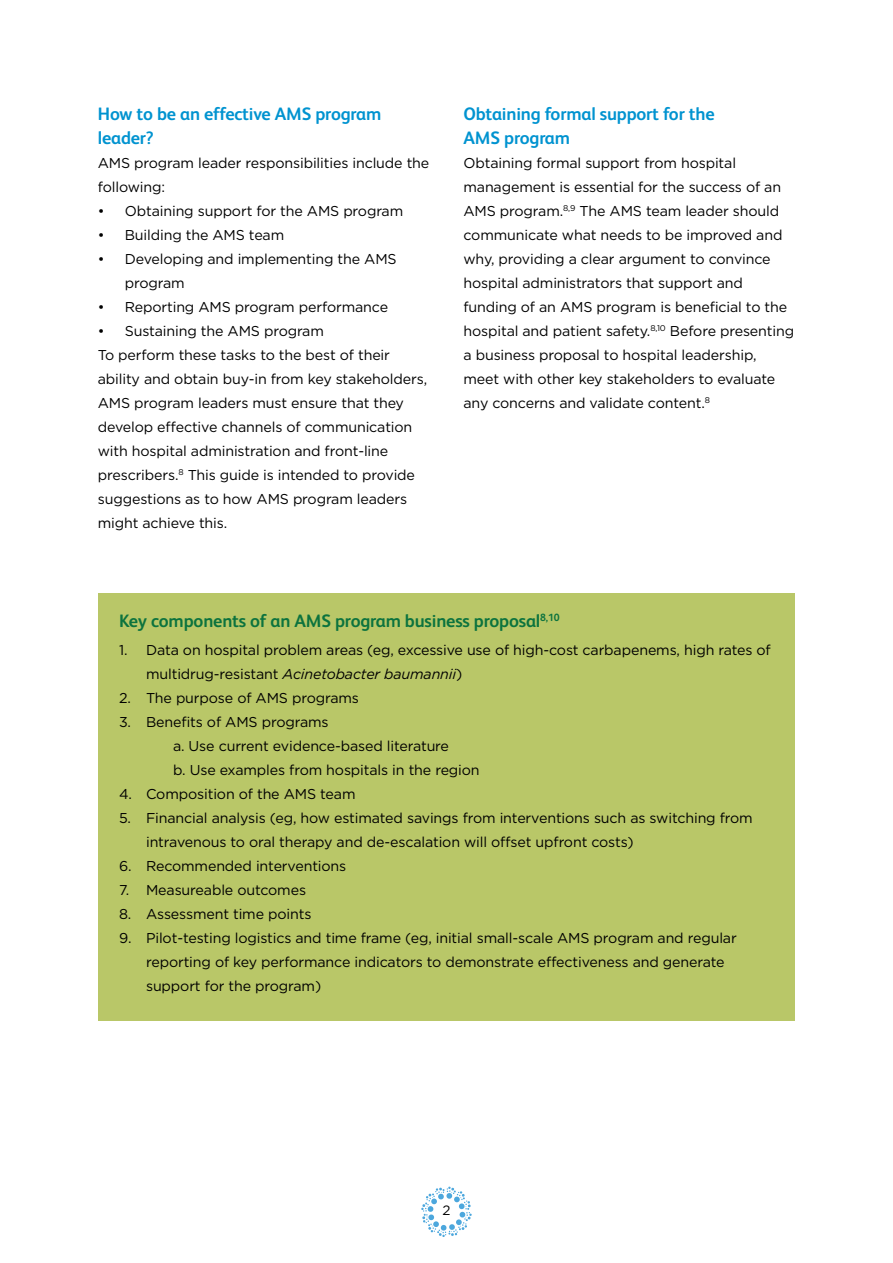
<style>
.page{position:relative;width:893px;height:1263px;background:#fff}
.page>*{position:absolute;margin:0;border:0;box-sizing:border-box;transform-origin:0 0}
.t1{font:700 18px/24px "FS Albert";letter-spacing:-.01em;color:#0093d0}
.t2{font:700 18px "FS Albert";letter-spacing:-.01em;color:#0c733e}
.t3{font:14.25px/24px "Gotham";letter-spacing:-.01em;color:#000}
.t4{font:13.5px "Gotham";color:#000}
.s1{font-style:italic}
</style>
<div class="page">
<svg style="left:421px;top:1186px;width:51px;height:51px"></svg>
<div style="left:98px;top:593px;width:696px;height:427px;background:#b9c768"></div>
<p class="t1" style="left:98px;top:101px;width:285px">How to be an effective AMS program leader?</p>
<p class="t3" style="left:98px;top:151px;width:333px">AMS program leader responsibilities include the following:</p>
<p class="t3" style="left:98px;top:199px;width:307px">• Obtaining support for the AMS program</p>
<p class="t3" style="left:98px;top:223px;width:188px">• Building the AMS team</p>
<p class="t3" style="left:125px;top:247px;width:273px;text-indent:-27px">• Developing and implementing the AMS program</p>
<p class="t3" style="left:98px;top:295px;width:292px">• Reporting AMS program performance</p>
<p class="t3" style="left:98px;top:319px;width:331px">• Sustaining the AMS program<br>To perform these tasks to the best of their ability and obtain buy-in from key stakeholders, AMS program leaders must ensure that they develop effective channels of communication with hospital administration and front-line prescribers.<sup>8</sup> This guide is intended to provide suggestions as to how AMS program leaders might achieve this.</p>
<p class="t1" style="left:463px;top:101px;width:253px">Obtaining formal support for the<br>AMS program</p>
<p class="t3" style="left:463px;top:151px;width:332px">Obtaining formal support from hospital management is essential for the success of an AMS program.<sup>8,9</sup> The AMS team leader should communicate what needs to be improved and why, providing a clear argument to convince hospital administrators that support and funding of an AMS program is beneficial to the hospital and patient safety.<sup>8,10</sup> Before presenting a business proposal to hospital leadership, meet with other key stakeholders to evaluate any concerns and validate content.<sup>8</sup></p>
<p class="t2" style="left:119px;top:608px;width:442px">Key components of an AMS program business proposal<sup>8,10</sup></p>
<p class="t3" style="left:146px;top:637px;width:626px;text-indent:-27px">1. Data on hospital problem areas (eg, excessive use of high-cost carbapenems, high rates of multidrug-resistant <span class="s1">Acinetobacter baumannii</span>)</p>
<p class="t3" style="left:119px;top:685px;width:241px">2. The purpose of AMS programs</p>
<p class="t3" style="left:173px;top:709px;width:308px;text-indent:-54px">3. Benefits of AMS programs<br>a. Use current evidence-based literature<br>b. Use examples from hospitals in the region</p>
<p class="t3" style="left:119px;top:781px;width:238px">4. Composition of the AMS team</p>
<p class="t3" style="left:146px;top:805px;width:608px;text-indent:-27px">5. Financial analysis (eg, how estimated savings from interventions such as switching from intravenous to oral therapy and de-escalation will offset upfront costs)</p>
<p class="t3" style="left:119px;top:853px;width:229px">6. Recommended interventions</p>
<p class="t3" style="left:119px;top:877px;width:189px">7. Measureable outcomes</p>
<p class="t3" style="left:119px;top:901px;width:194px">8. Assessment time points</p>
<p class="t3" style="left:146px;top:925px;width:592px;text-indent:-27px">9. Pilot-testing logistics and time frame (eg, initial small-scale AMS program and regular reporting of key performance indicators to demonstrate effectiveness and generate support for the program)</p>
<p class="t4" style="left:443px;top:1202px;width:10px">2</p>
</div>
